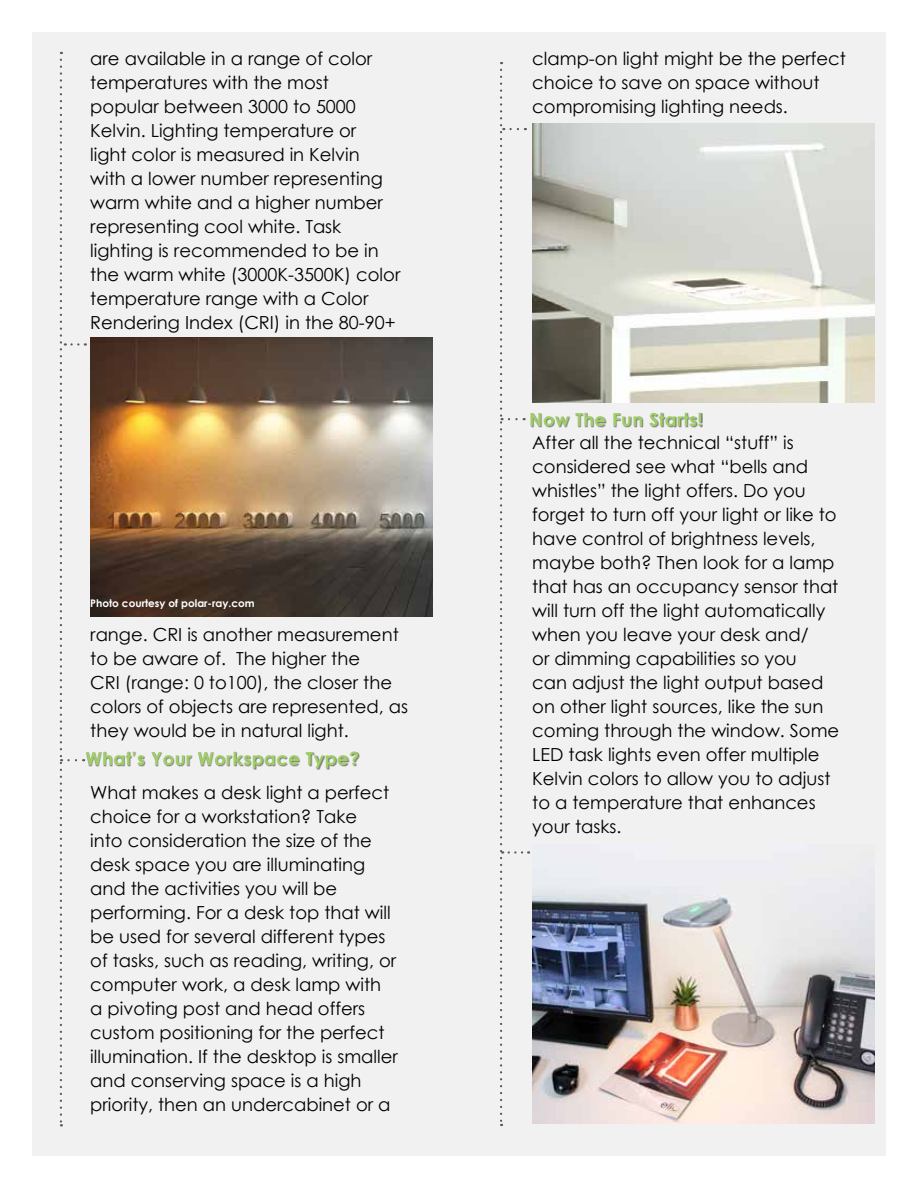
<style>
.page{position:relative;width:918px;height:1188px;background:#fff}
.page>*{position:absolute;margin:0;border:0;box-sizing:border-box;transform-origin:0 0}
.t1{font:18px/24px "Century Gothic";color:#000}
.t2{font:700 18px "Century Gothic";letter-spacing:.025em;color:#a0cf67}
.t3{font:700 10.5px "Century Gothic";color:#fff}
</style>
<div class="page">
<div style="left:32px;top:32px;width:854px;height:1124px;background:#f1f1f2"></div>
<div style="left:86px;top:752px;width:274px;height:18px;background:#000;opacity:.5"></div>
<div style="left:530px;top:413px;width:173px;height:14px;background:#000;opacity:.5"></div>
<img style="left:532px;top:123px;width:343px;height:280px">
<img style="left:532px;top:888px;width:343px;height:236px">
<img style="left:90px;top:337px;width:343px;height:279px">
<svg style="left:60px;top:60px;width:26px;height:1066px"></svg>
<svg style="left:500px;top:70px;width:29px;height:1056px"></svg>
<p class="t1" style="left:90px;top:47px;width:312px">are available in a range of color temperatures with the most popular between 3000 to 5000<br>Kelvin. Lighting temperature or<br>light color is measured in Kelvin<br>with a lower number representing warm white and a higher number representing cool white. Task lighting is recommended to be in the warm white (3000K-3500K) color temperature range with a Color<br>Rendering Index (CRI) in the 80-90+</p>
<p class="t3" style="left:90px;top:595px;width:166px">Photo courtesy of polar-ray.com</p>
<p class="t1" style="left:90px;top:622px;width:319px">range. CRI is another measurement to be aware of. The higher the<br>CRI (range: 0 to100), the closer the colors of objects are represented, as they would be in natural light.</p>
<p class="t2" style="left:86px;top:745px;width:275px">What’s Your Workspace Type?</p>
<p class="t1" style="left:90px;top:780px;width:309px">What makes a desk light a perfect choice for a workstation? Take<br>into consideration the size of the desk space you are illuminating and the activities you will be performing. For a desk top that will be used for several different types of tasks, such as reading, writing, or computer work, a desk lamp with a pivoting post and head offers custom positioning for the perfect illumination. If the desktop is smaller and conserving space is a high priority, then an undercabinet or a</p>
<p class="t1" style="left:532px;top:46px;width:315px">clamp-on light might be the perfect choice to save on space without compromising lighting needs.</p>
<p class="t2" style="left:529px;top:406px;width:175px">Now The Fun Starts!</p>
<p class="t1" style="left:532px;top:430px;width:309px">After all the technical “stuff” is considered see what “bells and whistles” the light offers. Do you forget to turn off your light or like to have control of brightness levels, maybe both? Then look for a lamp that has an occupancy sensor that will turn off the light automatically when you leave your desk and/<br>or dimming capabilities so you<br>can adjust the light output based on other light sources, like the sun coming through the window. Some<br>LED task lights even offer multiple<br>Kelvin colors to allow you to adjust to a temperature that enhances your tasks.</p>
</div>
